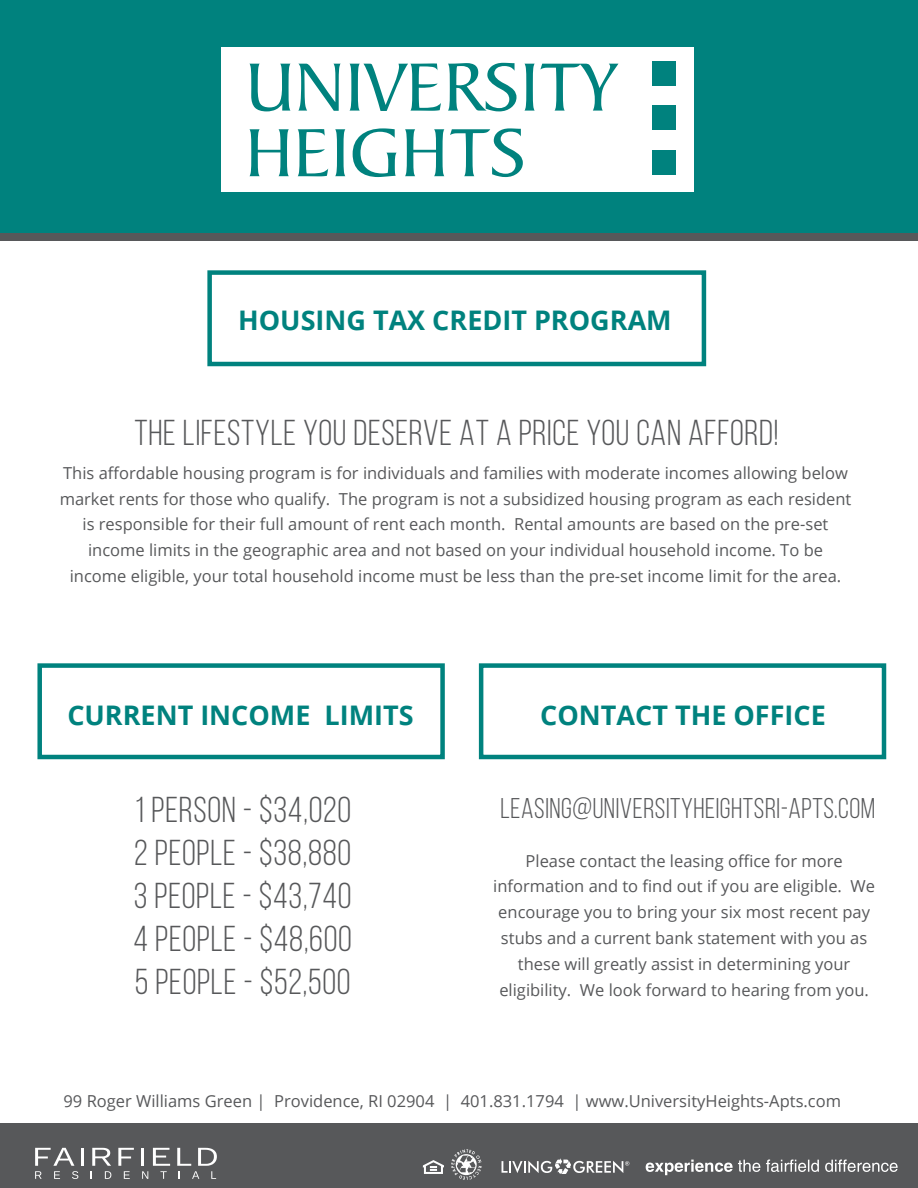
<style>
.page{position:relative;width:918px;height:1188px;background:#fff}
.page>*{position:absolute;margin:0;border:0;box-sizing:border-box;transform-origin:0 0}
.t1{font:36px/43.2px "Bebas Neue";letter-spacing:.02em;color:#57585a;text-align:justify}
.t2{font:28.5px "Bebas Neue";letter-spacing:.02em;color:#57585a}
.t3{font:700 27px "Open Sans";color:#00827e}
.t4{font:16.5px/25.8px "Open Sans";color:#57585a;text-align:center}
</style>
<div class="page">
<div style="left:0;top:100px;width:918px;height:141px;background:#57585a"></div>
<div style="left:0;top:0;width:918px;height:232px;background:#00827e"></div>
<div style="left:0;top:1124px;width:918px;height:64px;background:#57585a"></div>
<svg style="left:451px;top:1149px;width:31px;height:31px"></svg>
<svg style="left:423px;top:1160px;width:21px;height:14px"></svg>
<svg style="left:502px;top:1158px;width:127px;height:16px"></svg>
<svg style="left:646px;top:1160px;width:114px;height:15px"></svg>
<svg style="left:766px;top:1160px;width:53px;height:12px"></svg>
<svg style="left:825px;top:1160px;width:73px;height:12px"></svg>
<hr style="left:81px;top:1148px;width:3px;height:18px;background:#fff">
<hr style="left:141px;top:1148px;width:3px;height:18px;background:#fff">
<svg style="left:35px;top:1148px;width:43px;height:31px"></svg>
<svg style="left:91px;top:1148px;width:20px;height:31px"></svg>
<svg style="left:118px;top:1148px;width:16px;height:31px"></svg>
<svg style="left:142px;top:1148px;width:28px;height:31px"></svg>
<svg style="left:177px;top:1148px;width:40px;height:31px"></svg>
<div style="left:207px;top:270px;width:499px;height:96px;border:4px solid #00827e"></div>
<div style="left:37px;top:663px;width:408px;height:96px;border:4px solid #00827e"></div>
<div style="left:479px;top:663px;width:407px;height:96px;border:4px solid #00827e"></div>
<div style="left:221px;top:48px;width:473px;height:144px;background:#fff"></div>
<svg style="left:249px;top:64px;width:42px;height:47px"></svg>
<svg style="left:298px;top:64px;width:43px;height:47px"></svg>
<svg style="left:350px;top:63px;width:91px;height:48px"></svg>
<svg style="left:448px;top:63px;width:69px;height:48px"></svg>
<svg style="left:524px;top:64px;width:94px;height:47px"></svg>
<svg style="left:249px;top:129px;width:40px;height:47px"></svg>
<svg style="left:298px;top:129px;width:30px;height:47px"></svg>
<svg style="left:335px;top:129px;width:10px;height:47px"></svg>
<svg style="left:353px;top:128px;width:44px;height:49px"></svg>
<svg style="left:405px;top:129px;width:39px;height:47px"></svg>
<svg style="left:450px;top:128px;width:73px;height:49px"></svg>
<div style="left:652px;top:61px;width:24px;height:25px;background:#00827e"></div>
<div style="left:652px;top:106px;width:24px;height:24px;background:#00827e"></div>
<div style="left:652px;top:151px;width:24px;height:24px;background:#00827e"></div>
<h3 class="t3" style="left:238px;top:301px;width:435px">HOUSING TAX CREDIT PROGRAM</h3>
<h1 class="t1" style="left:135px;top:411px;width:645px">THE LIFESTYLE YOU DESERVE AT A PRICE YOU CAN AFFORD!</h1>
<p class="t4" style="left:60px;top:459px;width:793px">This affordable housing program is for individuals and families with moderate incomes allowing below market rents for those who qualify. The program is not a subsidized housing program as each resident is responsible for their full amount of rent each month. Rental amounts are based on the pre-set income limits in the geographic area and not based on your individual household income. To be income eligible, your total household income must be less than the pre-set income limit for the area.</p>
<h3 class="t3" style="left:67px;top:696px;width:348px">CURRENT INCOME LIMITS</h3>
<h3 class="t3" style="left:540px;top:696px;width:287px">CONTACT THE OFFICE</h3>
<h1 class="t1" style="left:134px;top:787px;width:220px">1 PERSON - $34,020<br>2 PEOPLE - $38,880<br>3 PEOPLE - $43,740<br>4 PEOPLE - $48,600<br>5 PEOPLE - $52,500</h1>
<h2 class="t2" style="left:501px;top:793px;width:376px">LEASING@UNIVERSITYHEIGHTSRI-APTS.COM</h2>
<p class="t4" style="left:493px;top:847px;width:383px">Please contact the leasing office for more information and to find out if you are eligible. We encourage you to bring your six most recent pay stubs and a current bank statement with you as these will greatly assist in determining your eligibility. We look forward to hearing from you.</p>
<p class="t4" style="left:64px;top:1088px;width:779px">99 Roger Williams Green | Providence, RI 02904 | 401.831.1794 | www.UniversityHeights-Apts.com</p>
</div>
